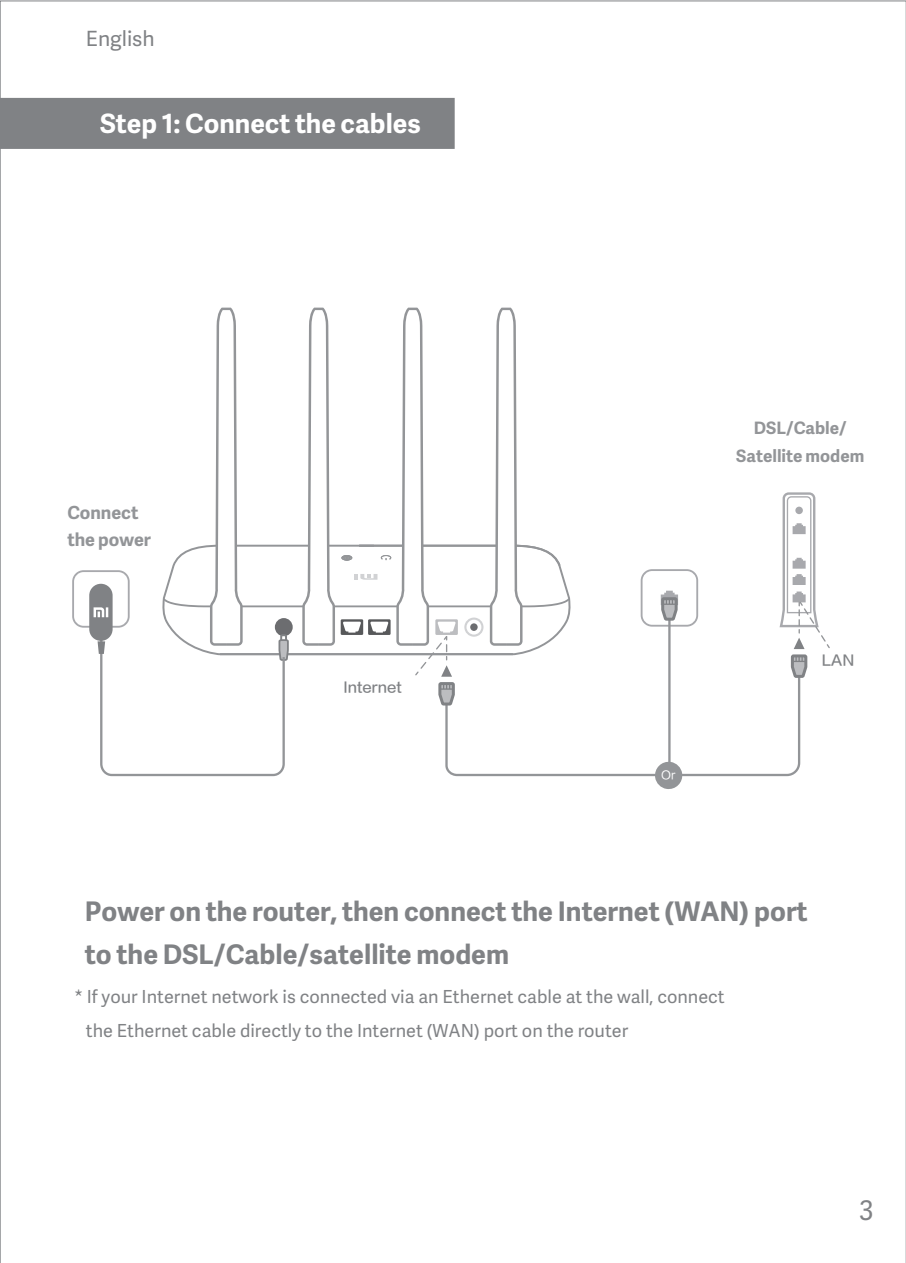
<style>
.page{position:relative;width:906px;height:1263px;background:#fff}
.page>*{position:absolute;margin:0;border:0;box-sizing:border-box;transform-origin:0 0}
.t1{font:700 27px/42.6px "Adelle Sans";color:#808285}
.t2{font:27px "Adelle Sans";color:#808285}
.t3{font:700 26.7px "Adelle Sans";color:#fff}
.t4{font:21px "Adelle Sans";color:#808285}
.t5{font:18px/33.9px "Adelle Sans";color:#808285}
.t6{font:700 18px/27px "Adelle Sans";color:#939598}
.t7{font:700 17.1px/27.6px "Adelle Sans";color:#939598;text-align:center}
.t8{font:14.1px "FZLTZHJW GB1 0";color:#808285}
.t9{font:11.7px "FZLTHJW GB1 0";color:#fff}
</style>
<div class="page">
<div style="left:2px;top:98px;width:453px;height:51px;background:#808285"></div>
<svg style="left:72px;top:308px;width:758px;height:481px"></svg>
<p class="t4" style="left:86px;top:23px;width:70px">English</p>
<h2 class="t3" style="left:100px;top:104px;width:322px">Step 1: Connect the cables</h2>
<p class="t6" style="left:67px;top:499px;width:85px">Connect the power</p>
<p class="t8" style="left:343px;top:680px;width:60px">Internet</p>
<p class="t7" style="left:736px;top:414px;width:129px">DSL/Cable/<br>Satellite modem</p>
<p class="t9" style="left:661px;top:768px;width:16px">Or</p>
<p class="t8" style="left:822px;top:652px;width:34px">LAN</p>
<h1 class="t1" style="left:85px;top:889px;width:724px">Power on the router, then connect the Internet (WAN) port to the DSL/Cable/satellite modem</h1>
<p class="t5" style="left:86px;top:979px;width:640px;text-indent:-12px">* If your Internet network is connected via an Ethernet cable at the wall, connect the Ethernet cable directly to the Internet (WAN) port on the router</p>
<h1 class="t2" style="left:859px;top:1191px;width:16px">3</h1>
</div>
